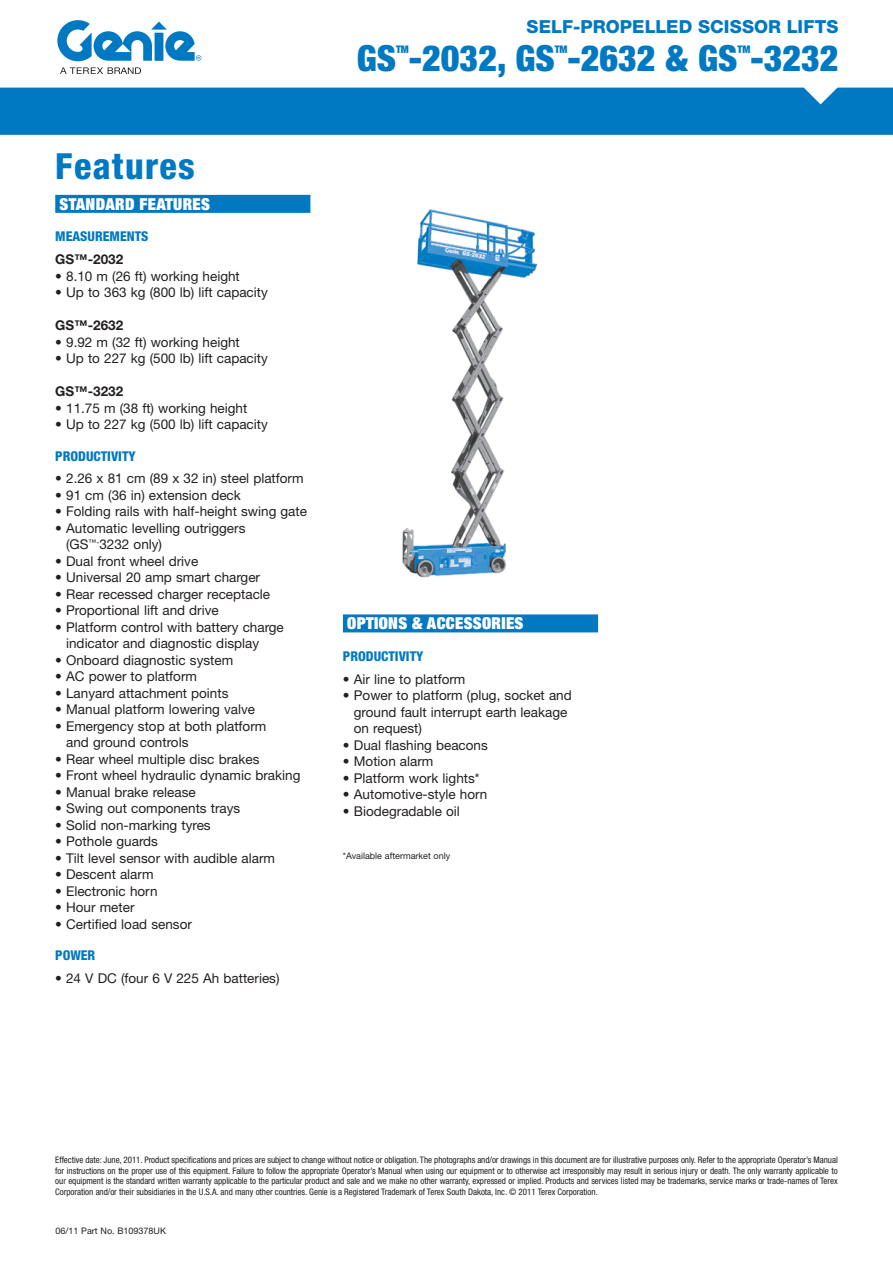
<style>
.page{position:relative;width:893px;height:1263px;background:#fff}
.page>*{position:absolute;margin:0;border:0;box-sizing:border-box;transform-origin:0 0}
.t1{font:900 condensed 36px "Helvetica Neue LT Std";color:#0079c2}
.t2{font:800 condensed 36px "Helvetica Neue LT Std";letter-spacing:.04em;color:#0079c2}
.t3{font:800 18px "Helvetica Neue LT Std";letter-spacing:.005em;color:#0079c2}
.t4{font:900 condensed 16.5px "Helvetica Neue LT Std";letter-spacing:.02em;color:#fff}
.t5{font:13.5px/16.5px "Helvetica Neue LT Std";color:#231f20}
.t6{font:800 condensed 13.5px/23px "Helvetica Neue LT Std";color:#0079c2}
.t7{font:700 13.5px "Helvetica Neue LT Std";color:#231f20}
.t8{font:900 condensed 10.5px "Helvetica Neue LT Std";color:#0079c2}
.t9{font:condensed 9px/10.5px "Helvetica Neue LT Std";letter-spacing:-.005em;color:#231f20;text-align:justify}
.t10{font:9px "Helvetica Neue LT Std";color:#231f20}
.s1{font-weight:700;font-stretch:normal;color:#231f20}
</style>
<div class="page">
<svg style="left:57px;top:20px;width:144px;height:41px"></svg>
<svg style="left:60px;top:67px;width:81px;height:7px"></svg>
<div style="left:0;top:88px;width:893px;height:47px;background:#0079c2"></div>
<div style="left:343px;top:614px;width:255px;height:18px;background:#0079c2"></div>
<div style="left:55px;top:195px;width:255px;height:18px;background:#0079c2"></div>
<img style="left:402px;top:209px;width:136px;height:369px">
<p class="t3" style="left:526px;top:16px;width:313px">SELF-PROPELLED SCISSOR LIFTS</p>
<p class="t2" style="left:55px;top:144px;width:141px">Features</p>
<p class="t4" style="left:60px;top:193px;width:152px">STANDARD FEATURES</p>
<p class="t6" style="left:55px;top:225px;width:95px">MEASUREMENTS<br><span class="s1">GS™-2032</span></p>
<p class="t5" style="left:55px;top:267px;width:186px">• 8.10 m (26 ft) working height</p>
<p class="t5" style="left:55px;top:284px;width:214px">• Up to 363 kg (800 lb) lift capacity</p>
<p class="t7" style="left:55px;top:317px;width:70px">GS™-2632</p>
<p class="t5" style="left:55px;top:333px;width:186px">• 9.92 m (32 ft) working height</p>
<p class="t5" style="left:55px;top:350px;width:214px">• Up to 227 kg (500 lb) lift capacity</p>
<p class="t7" style="left:55px;top:383px;width:70px">GS™-3232</p>
<p class="t5" style="left:55px;top:399px;width:194px">• 11.75 m (38 ft) working height</p>
<p class="t5" style="left:55px;top:416px;width:214px">• Up to 227 kg (500 lb) lift capacity</p>
<p class="t6" style="left:55px;top:444px;width:82px">PRODUCTIVITY</p>
<p class="t5" style="left:55px;top:470px;width:250px">• 2.26 x 81 cm (89 x 32 in) steel platform</p>
<p class="t5" style="left:55px;top:487px;width:187px">• 91 cm (36 in) extension deck</p>
<p class="t5" style="left:55px;top:503px;width:253px">• Folding rails with half-height swing gate</p>
<p class="t5" style="left:66px;top:520px;width:181px;text-indent:-11px">• Automatic levelling outriggers (GS<sup>™-</sup>3232 only)</p>
<p class="t5" style="left:55px;top:553px;width:145px">• Dual front wheel drive</p>
<p class="t5" style="left:55px;top:569px;width:206px">• Universal 20 amp smart charger</p>
<p class="t5" style="left:55px;top:586px;width:216px">• Rear recessed charger receptacle</p>
<p class="t5" style="left:55px;top:602px;width:165px">• Proportional lift and drive</p>
<p class="t5" style="left:66px;top:619px;width:219px;text-indent:-11px">• Platform control with battery charge indicator and diagnostic display</p>
<p class="t5" style="left:55px;top:652px;width:179px">• Onboard diagnostic system</p>
<p class="t5" style="left:55px;top:668px;width:143px">• AC power to platform</p>
<p class="t5" style="left:55px;top:685px;width:175px">• Lanyard attachment points</p>
<p class="t5" style="left:55px;top:701px;width:201px">• Manual platform lowering valve</p>
<p class="t5" style="left:66px;top:718px;width:202px;text-indent:-11px">• Emergency stop at both platform and ground controls</p>
<p class="t5" style="left:55px;top:751px;width:206px">• Rear wheel multiple disc brakes</p>
<p class="t5" style="left:55px;top:767px;width:247px">• Front wheel hydraulic dynamic braking</p>
<p class="t5" style="left:55px;top:784px;width:142px">• Manual brake release</p>
<p class="t5" style="left:55px;top:800px;width:187px">• Swing out components trays</p>
<p class="t5" style="left:55px;top:817px;width:157px">• Solid non-marking tyres</p>
<p class="t5" style="left:55px;top:833px;width:104px">• Pothole guards</p>
<p class="t5" style="left:55px;top:850px;width:221px">• Tilt level sensor with audible alarm</p>
<p class="t5" style="left:55px;top:866px;width:100px">• Descent alarm</p>
<p class="t5" style="left:55px;top:883px;width:104px">• Electronic horn</p>
<p class="t5" style="left:55px;top:899px;width:81px">• Hour meter</p>
<p class="t5" style="left:55px;top:916px;width:138px">• Certified load sensor</p>
<p class="t6" style="left:55px;top:944px;width:42px">POWER</p>
<p class="t5" style="left:55px;top:970px;width:226px">• 24 V DC (four 6 V 225 Ah batteries)</p>
<p class="t1" style="left:357px;top:36px;width:483px">GS -2032, GS -2632 &amp; GS -3232</p>
<p class="t8" style="left:396px;top:43px;width:14px">TM</p>
<p class="t8" style="left:555px;top:43px;width:14px">TM</p>
<p class="t8" style="left:738px;top:43px;width:14px">TM</p>
<p class="t4" style="left:347px;top:613px;width:178px">OPTIONS &amp; ACCESSORIES</p>
<p class="t6" style="left:343px;top:644px;width:82px">PRODUCTIVITY</p>
<p class="t5" style="left:343px;top:670px;width:124px">• Air line to platform</p>
<p class="t5" style="left:354px;top:687px;width:219px;text-indent:-11px">• Power to platform (plug, socket and ground fault interrupt earth leakage on request)</p>
<p class="t5" style="left:343px;top:736px;width:146px">• Dual flashing beacons</p>
<p class="t5" style="left:343px;top:753px;width:92px">• Motion alarm</p>
<p class="t5" style="left:343px;top:769px;width:138px">• Platform work lights*</p>
<p class="t5" style="left:343px;top:786px;width:146px">• Automotive-style horn</p>
<p class="t5" style="left:343px;top:802px;width:119px">• Biodegradable oil</p>
<p class="t10" style="left:343px;top:850px;width:109px">*Available aftermarket only</p>
<p class="t9" style="left:55px;top:1155px;width:784px">Effective date: June, 2011. Product specifications and prices are subject to change without notice or obligation. The photographs and/or drawings in this document are for illustrative purposes only. Refer to the appropriate Operator’s Manual for instructions on the proper use of this equipment. Failure to follow the appropriate Operator’s Manual when using our equipment or to otherwise act irresponsibly may result in serious injury or death. The only warranty applicable to our equipment is the standard written warranty applicable to the particular product and sale and we make no other warranty, expressed or implied. Products and services listed may be trademarks, service marks or trade-names of Terex Corporation and/or their subsidiaries in the U.S.A. and many other countries. Genie is a Registered Trademark of Terex South Dakota, Inc. © 2011 Terex Corporation.</p>
<p class="t10" style="left:55px;top:1225px;width:112px">06/11 Part No. B109378UK</p>
</div>
